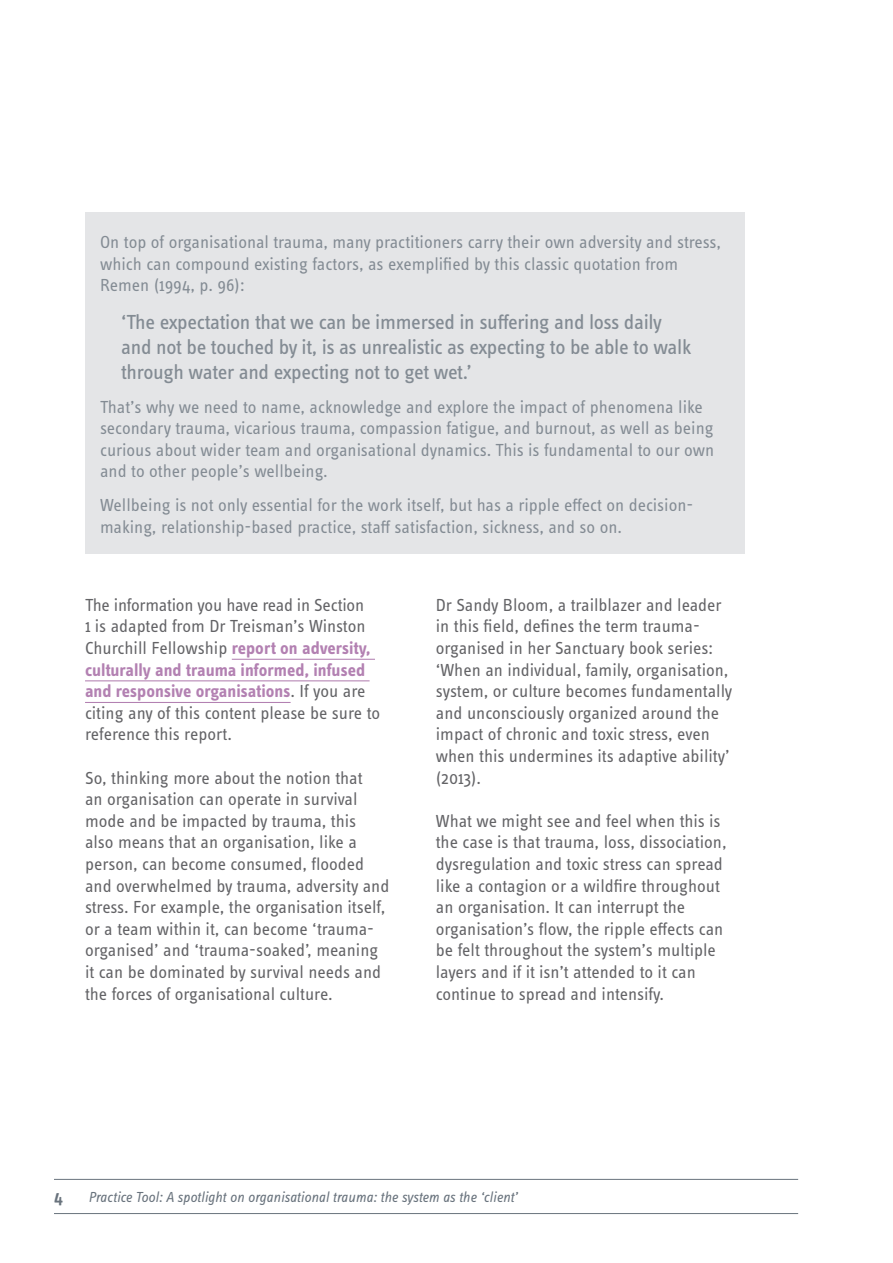
<style>
.page{position:relative;width:893px;height:1263px;background:#fff}
.page>*{position:absolute;margin:0;border:0;box-sizing:border-box;transform-origin:0 0}
.t1{font:21px/25.2px "Info Text Pro";letter-spacing:-.015em;color:#78818a}
.PSDP_body_text{font:18px/21.6px "Info Text Pro";color:#636366}
.t2{font:18px/21.6px "Info Text Pro";color:#78818a}
.t3{font:600 18px "Info Text Pro";color:#69737d}
.t4{font:italic 15px "Info Text Pro";letter-spacing:-.005em;color:#69737d}
.s1{font-weight:700;color:#b381b2}
</style>
<div class="page">
<hr style="left:54px;top:1213px;width:744px;height:1px;background:#69737d">
<hr style="left:54px;top:1179px;width:744px;height:1px;background:#69737d">
<div style="left:85px;top:213px;width:659px;height:341px;background:#e1e3e5"></div>
<hr style="left:232px;top:659px;width:143px;height:1px;background:#b381b2">
<hr style="left:85px;top:680px;width:285px;height:1px;background:#b381b2">
<hr style="left:85px;top:702px;width:206px;height:1px;background:#b381b2">
<p class="t2" style="left:100px;top:231px;width:622px">On top of organisational trauma, many practitioners carry their own adversity and stress, which can compound existing factors, as exemplified by this classic quotation from<br>Remen (1994, p. 96):</p>
<p class="t1" style="left:121px;top:308px;width:572px">‘The expectation that we can be immersed in suffering and loss daily and not be touched by it, is as unrealistic as expecting to be able to walk through water and expecting not to get wet.’</p>
<p class="t2" style="left:100px;top:395px;width:616px">That’s why we need to name, acknowledge and explore the impact of phenomena like secondary trauma, vicarious trauma, compassion fatigue, and burnout, as well as being curious about wider team and organisational dynamics. This is fundamental to our own and to other people’s wellbeing.</p>
<p class="t2" style="left:100px;top:494px;width:595px">Wellbeing is not only essential for the work itself, but has a ripple effect on decision&shy;making, relationship-based practice, staff satisfaction, sickness, and so on.</p>
<p class="PSDP_body_text" style="left:85px;top:593px;width:297px">The information you have read in Section<br>1 is adapted from Dr Treisman’s Winston Churchill Fellowship <span class="s1">report on adversity, culturally and trauma informed, infused and responsive organisations</span>. If you are citing any of this content please be sure to reference this report.</p>
<p class="PSDP_body_text" style="left:85px;top:766px;width:306px">So, thinking more about the notion that<br>an organisation can operate in survival mode and be impacted by trauma, this<br>also means that an organisation, like a person, can become consumed, flooded and overwhelmed by trauma, adversity and stress. For example, the organisation itself, or a team within it, can become ‘trauma&shy;organised’ and ‘trauma-soaked’, meaning it can be dominated by survival needs and the forces of organisational culture.</p>
<p class="PSDP_body_text" style="left:436px;top:593px;width:298px">Dr Sandy Bloom, a trailblazer and leader in this field, defines the term trauma&shy;organised in her Sanctuary book series: ‘When an individual, family, organisation, system, or culture becomes fundamentally and unconsciously organized around the impact of chronic and toxic stress, even when this undermines its adaptive ability’ (2013).</p>
<p class="PSDP_body_text" style="left:436px;top:809px;width:292px">What we might see and feel when this is the case is that trauma, loss, dissociation, dysregulation and toxic stress can spread like a contagion or a wildfire throughout an organisation. It can interrupt the organisation’s flow, the ripple effects can be felt throughout the system’s multiple layers and if it isn’t attended to it can continue to spread and intensify.</p>
<p class="t3" style="left:54px;top:1186px;width:11px">4</p>
<p class="t4" style="left:88px;top:1188px;width:431px">Practice Tool: A spotlight on organisational trauma: the system as the ‘client’</p>
</div>
